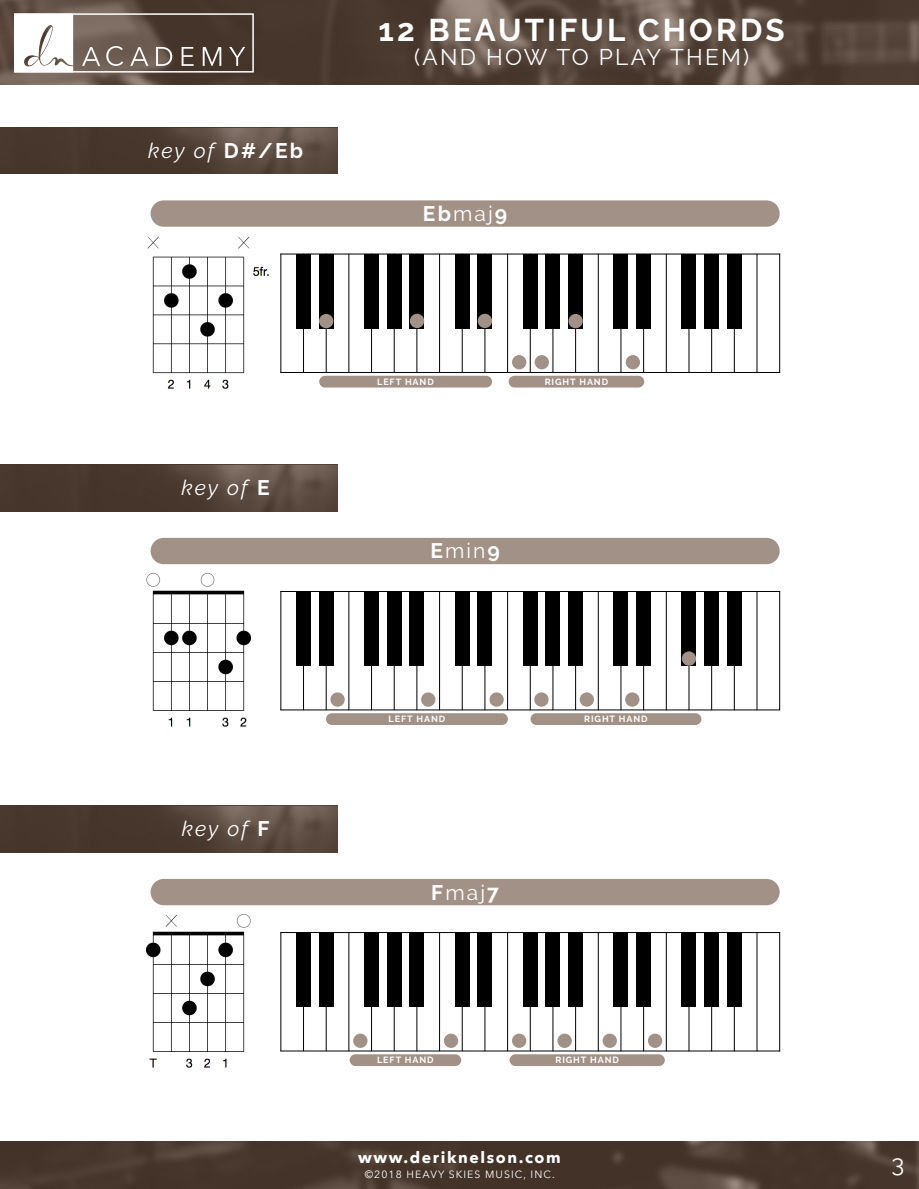
<style>
.page{position:relative;width:919px;height:1189px;background:#fff}
.page>*{position:absolute;margin:0;border:0;box-sizing:border-box;transform-origin:0 0}
.t1{font:700 31.2px "Raleway";letter-spacing:.1em;color:#fff}
.t2{font:24px "Raleway";color:#fff}
.t3{font:22.65px "Raleway";letter-spacing:.1em;color:#fff}
.t4{font:italic 21px "Raleway";letter-spacing:.09em;color:#fff}
.t5{font:21px "Raleway";letter-spacing:.1em;color:#fff}
.t6{font:700 21px "Raleway";color:#fff}
.t7{font:700 15.75px "Avenir Next";letter-spacing:.1em;color:#fff}
.t8{font:10.5px "Avenir Next";letter-spacing:.1em;color:#fff}
.t9{font:700 9px "Raleway";letter-spacing:.1em;color:#fff}
.s1{font-weight:700;font-style:normal}
.s2{font-weight:400}
.s3{font-weight:700}
</style>
<div class="page">
<img style="left:146px;top:903px;width:134px;height:165px">
<img style="left:146px;top:537px;width:134px;height:190px">
<img style="left:147px;top:236px;width:122px;height:153px">
<svg style="left:0;top:127px;width:337px;height:46px;background:#524137"></svg>
<svg style="left:280px;top:253px;width:500px;height:120px"></svg>
<div style="left:296px;top:254px;width:14px;height:74px;background:#000"></div>
<div style="left:364px;top:254px;width:14px;height:74px;background:#000"></div>
<div style="left:387px;top:254px;width:14px;height:74px;background:#000"></div>
<div style="left:410px;top:254px;width:14px;height:74px;background:#000"></div>
<div style="left:319px;top:254px;width:14px;height:74px;background:#000"></div>
<div style="left:455px;top:254px;width:14px;height:74px;background:#000"></div>
<div style="left:523px;top:254px;width:14px;height:74px;background:#000"></div>
<div style="left:545px;top:254px;width:14px;height:74px;background:#000"></div>
<div style="left:568px;top:254px;width:14px;height:74px;background:#000"></div>
<div style="left:477px;top:254px;width:14px;height:74px;background:#000"></div>
<div style="left:614px;top:254px;width:14px;height:74px;background:#000"></div>
<div style="left:682px;top:254px;width:13px;height:74px;background:#000"></div>
<div style="left:704px;top:254px;width:14px;height:74px;background:#000"></div>
<div style="left:727px;top:254px;width:14px;height:74px;background:#000"></div>
<div style="left:636px;top:254px;width:14px;height:74px;background:#000"></div>
<div style="left:150px;top:200px;width:629px;height:27px;background:#a29187;border-radius:13px"></div>
<div style="left:319px;top:376px;width:173px;height:11px;background:#a29187;border-radius:6px"></div>
<div style="left:508px;top:376px;width:136px;height:11px;background:#a29187;border-radius:6px"></div>
<div style="left:319px;top:314px;width:14px;height:14px;background:#a29187;border-radius:50%"></div>
<div style="left:410px;top:314px;width:14px;height:14px;background:#a29187;border-radius:50%"></div>
<div style="left:477px;top:314px;width:15px;height:14px;background:#a29187;border-radius:50%"></div>
<div style="left:512px;top:355px;width:14px;height:14px;background:#a29187;border-radius:50%"></div>
<div style="left:568px;top:314px;width:14px;height:14px;background:#a29187;border-radius:50%"></div>
<div style="left:625px;top:355px;width:15px;height:14px;background:#a29187;border-radius:50%"></div>
<div style="left:534px;top:355px;width:15px;height:14px;background:#a29187;border-radius:50%"></div>
<svg style="left:0;top:1141px;width:918px;height:47px;background:#48372d"></svg>
<svg style="left:0;top:464px;width:337px;height:47px;background:#524137"></svg>
<svg style="left:280px;top:591px;width:500px;height:119px"></svg>
<div style="left:296px;top:591px;width:14px;height:74px;background:#000"></div>
<div style="left:364px;top:591px;width:14px;height:74px;background:#000"></div>
<div style="left:387px;top:591px;width:14px;height:74px;background:#000"></div>
<div style="left:410px;top:591px;width:14px;height:74px;background:#000"></div>
<div style="left:319px;top:591px;width:14px;height:74px;background:#000"></div>
<div style="left:455px;top:591px;width:14px;height:74px;background:#000"></div>
<div style="left:523px;top:591px;width:14px;height:74px;background:#000"></div>
<div style="left:545px;top:591px;width:14px;height:74px;background:#000"></div>
<div style="left:568px;top:591px;width:14px;height:74px;background:#000"></div>
<div style="left:477px;top:591px;width:14px;height:74px;background:#000"></div>
<div style="left:614px;top:591px;width:14px;height:74px;background:#000"></div>
<div style="left:682px;top:591px;width:13px;height:74px;background:#000"></div>
<div style="left:704px;top:591px;width:14px;height:74px;background:#000"></div>
<div style="left:727px;top:591px;width:14px;height:74px;background:#000"></div>
<div style="left:636px;top:591px;width:14px;height:74px;background:#000"></div>
<div style="left:150px;top:538px;width:629px;height:26px;background:#a29187;border-radius:13px"></div>
<div style="left:326px;top:713px;width:182px;height:12px;background:#a29187;border-radius:6px"></div>
<div style="left:530px;top:713px;width:171px;height:12px;background:#a29187;border-radius:6px"></div>
<div style="left:330px;top:692px;width:15px;height:14px;background:#a29187;border-radius:50%"></div>
<div style="left:421px;top:692px;width:14px;height:14px;background:#a29187;border-radius:50%"></div>
<div style="left:489px;top:692px;width:14px;height:14px;background:#a29187;border-radius:50%"></div>
<div style="left:534px;top:692px;width:14px;height:14px;background:#a29187;border-radius:50%"></div>
<div style="left:579px;top:692px;width:15px;height:14px;background:#a29187;border-radius:50%"></div>
<div style="left:625px;top:692px;width:14px;height:14px;background:#a29187;border-radius:50%"></div>
<div style="left:681px;top:651px;width:15px;height:14px;background:#a29187;border-radius:50%"></div>
<svg style="left:0;top:805px;width:337px;height:47px;background:#524137"></svg>
<svg style="left:280px;top:932px;width:500px;height:119px"></svg>
<div style="left:296px;top:932px;width:14px;height:74px;background:#000"></div>
<div style="left:364px;top:932px;width:14px;height:74px;background:#000"></div>
<div style="left:387px;top:932px;width:14px;height:74px;background:#000"></div>
<div style="left:410px;top:932px;width:14px;height:74px;background:#000"></div>
<div style="left:319px;top:932px;width:14px;height:74px;background:#000"></div>
<div style="left:455px;top:932px;width:14px;height:74px;background:#000"></div>
<div style="left:523px;top:932px;width:14px;height:74px;background:#000"></div>
<div style="left:545px;top:932px;width:14px;height:74px;background:#000"></div>
<div style="left:568px;top:932px;width:14px;height:74px;background:#000"></div>
<div style="left:477px;top:932px;width:14px;height:74px;background:#000"></div>
<div style="left:614px;top:932px;width:14px;height:74px;background:#000"></div>
<div style="left:682px;top:932px;width:13px;height:74px;background:#000"></div>
<div style="left:704px;top:932px;width:14px;height:74px;background:#000"></div>
<div style="left:727px;top:932px;width:14px;height:74px;background:#000"></div>
<div style="left:636px;top:932px;width:14px;height:74px;background:#000"></div>
<div style="left:150px;top:878px;width:629px;height:27px;background:#a29187;border-radius:13px"></div>
<div style="left:349px;top:1054px;width:112px;height:11px;background:#a29187;border-radius:6px"></div>
<div style="left:509px;top:1054px;width:155px;height:11px;background:#a29187;border-radius:6px"></div>
<div style="left:353px;top:1033px;width:14px;height:14px;background:#a29187;border-radius:50%"></div>
<div style="left:444px;top:1033px;width:14px;height:14px;background:#a29187;border-radius:50%"></div>
<div style="left:512px;top:1033px;width:14px;height:14px;background:#a29187;border-radius:50%"></div>
<div style="left:557px;top:1033px;width:14px;height:14px;background:#a29187;border-radius:50%"></div>
<div style="left:602px;top:1033px;width:14px;height:14px;background:#a29187;border-radius:50%"></div>
<div style="left:647px;top:1033px;width:15px;height:14px;background:#a29187;border-radius:50%"></div>
<svg style="left:0;top:0;width:918px;height:85px;background:#59483e"></svg>
<svg style="left:17px;top:16px;width:56px;height:54px"></svg>
<svg style="left:82px;top:47px;width:18px;height:19px"></svg>
<svg style="left:106px;top:46px;width:17px;height:20px"></svg>
<svg style="left:130px;top:47px;width:18px;height:19px"></svg>
<svg style="left:156px;top:47px;width:16px;height:19px"></svg>
<svg style="left:181px;top:47px;width:12px;height:19px"></svg>
<svg style="left:203px;top:47px;width:18px;height:19px"></svg>
<svg style="left:229px;top:47px;width:16px;height:19px"></svg>
<div style="left:14px;top:13px;width:240px;height:60px;border:2px solid #fff"></div>
<h3 class="t4" style="left:148px;top:138px;width:156px">key of <span class="s1">D#/Eb</span></h3>
<h3 class="t4" style="left:181px;top:475px;width:90px">key of <span class="s1">E</span></h3>
<h1 class="t1" style="left:378px;top:12px;width:407px">12 BEAUTIFUL CHORDS</h1>
<h3 class="t3" style="left:414px;top:43px;width:336px">(AND HOW TO PLAY THEM)</h3>
<h3 class="t6" style="left:423px;top:201px;width:86px">Eb<span class="s2">maj</span>9</h3>
<p class="t9" style="left:377px;top:376px;width:58px">LEFT HAND</p>
<p class="t9" style="left:544px;top:376px;width:65px">RIGHT HAND</p>
<h3 class="t5" style="left:430px;top:538px;width:71px"><span class="s3">E</span>min<span class="s3">9</span></h3>
<h3 class="t4" style="left:182px;top:816px;width:89px">key of <span class="s1">F</span></h3>
<p class="t9" style="left:388px;top:713px;width:58px">LEFT HAND</p>
<p class="t9" style="left:584px;top:714px;width:65px">RIGHT HAND</p>
<h3 class="t5" style="left:431px;top:879px;width:69px"><span class="s3">F</span>maj<span class="s3">7</span></h3>
<p class="t9" style="left:377px;top:1054px;width:58px">LEFT HAND</p>
<p class="t9" style="left:555px;top:1054px;width:65px">RIGHT HAND</p>
<h3 class="t7" style="left:358px;top:1147px;width:204px">www.deriknelson.com</h3>
<p class="t8" style="left:365px;top:1167px;width:191px">©2018 HEAVY SKIES MUSIC, INC.</p>
<h2 class="t2" style="left:891px;top:1149px;width:14px">3</h2>
</div>
